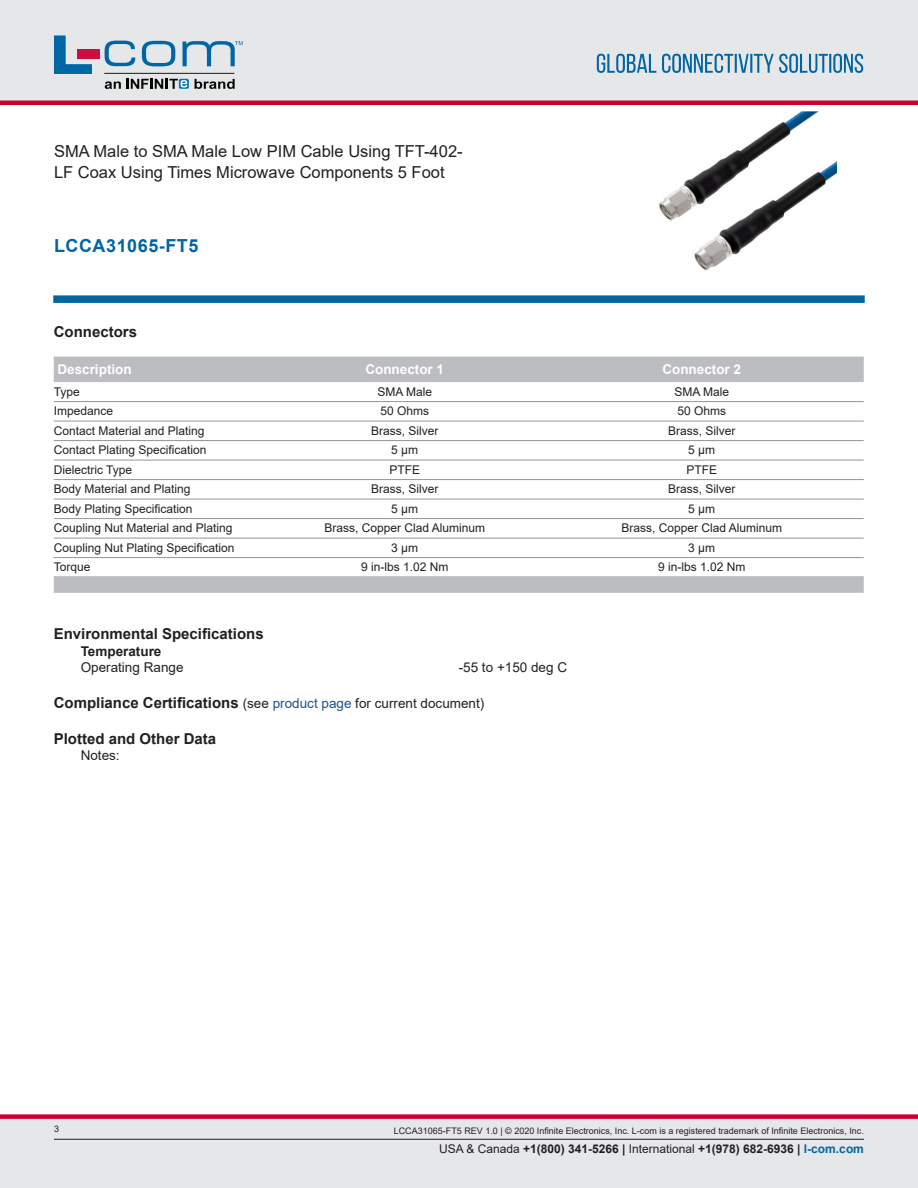
<style>
.page{position:relative;width:918px;height:1188px;background:#fff}
.page>*{position:absolute;margin:0;border:0;box-sizing:border-box;transform-origin:0 0}
.PN{font:700 18px "Arial";letter-spacing:.03em;color:#0065a4}
.Web_Description_Para{font:16.5px/21px "Arial";color:#231f20}
.Head1_for_Compliance{font:700 15px "Arial";color:#231f20}
.Head1{font:700 15px "Arial";color:#231f20}
.Head2{font:700 15px "Arial";color:#231f20}
.Specs_Para{font:13.5px "Arial";color:#231f20}
.LCOM_Table_Header_Lo{font:700 13.5px "Arial";color:#fff}
.Head2_after_Head1{font:700 13.5px "Arial";color:#231f20}
.Table_Body_Connector{font:12px "Arial";color:#231f20}
.t1{font:700 12px "Arial";color:#231f20}
.t2{font:9px "Arial";color:#231f20}
.s1{font-weight:400;font-size:13.5px}
.s2{font-weight:400;font-size:13.5px;color:#1a5392}
.s3{font-weight:400}
.s4{color:#0065a4}
</style>
<div class="page">
<svg style="left:53px;top:295px;width:812px;height:8px;background:#0f6ea3"></svg>
<img style="left:658px;top:111px;width:178px;height:160px">
<div style="left:54px;top:357px;width:810px;height:25px;background:#bcbdc0"></div>
<hr style="left:54px;top:401px;width:810px;height:1px;background:#939598">
<hr style="left:54px;top:421px;width:810px;height:1px;background:#939598">
<hr style="left:54px;top:440px;width:810px;height:1px;background:#939598">
<hr style="left:54px;top:460px;width:810px;height:1px;background:#939598">
<hr style="left:54px;top:479px;width:810px;height:1px;background:#939598">
<hr style="left:54px;top:499px;width:810px;height:1px;background:#939598">
<hr style="left:54px;top:518px;width:810px;height:1px;background:#939598">
<hr style="left:54px;top:538px;width:810px;height:1px;background:#939598">
<hr style="left:54px;top:557px;width:810px;height:1px;background:#939598">
<div style="left:54px;top:576px;width:810px;height:17px;background:#bcbdc0"></div>
<div style="left:0;top:0;width:918px;height:102px;background:#e6e7e9"></div>
<div style="left:0;top:100px;width:918px;height:5px;background:#c03"></div>
<div style="left:0;top:1119px;width:918px;height:69px;background:#e6e7e9"></div>
<div style="left:0;top:1114px;width:918px;height:5px;background:#c03"></div>
<hr style="left:54px;top:1139px;width:810px;height:1px;background:#231f20">
<hr style="left:104px;top:73px;width:130px;height:1px;background:#1d1b00">
<svg style="left:54px;top:35px;width:38px;height:39px"></svg>
<svg style="left:142px;top:41px;width:33px;height:25px"></svg>
<svg style="left:105px;top:41px;width:30px;height:25px"></svg>
<div style="left:77px;top:49px;width:23px;height:9px;background:#cd0d40"></div>
<svg style="left:179px;top:79px;width:10px;height:10px"></svg>
<svg style="left:127px;top:79px;width:60px;height:10px"></svg>
<svg style="left:195px;top:79px;width:40px;height:10px"></svg>
<svg style="left:105px;top:81px;width:16px;height:8px"></svg>
<svg style="left:183px;top:41px;width:60px;height:25px"></svg>
<svg style="left:597px;top:54px;width:266px;height:19px"></svg>
<h1 class="Web_Description_Para" style="left:54px;top:141px;width:410px">SMA Male to SMA Male Low PIM Cable Using TFT-402-<br>LF Coax Using Times Microwave Components 5 Foot</h1>
<p class="PN" style="left:54px;top:233px;width:146px">LCCA31065-FT5</p>
<p class="Head2" style="left:54px;top:321px;width:85px">Connectors</p>
<p class="LCOM_Table_Header_Lo" style="left:57px;top:360px;width:76px">Description</p>
<p class="LCOM_Table_Header_Lo" style="left:365px;top:360px;width:80px">Connector 1</p>
<p class="LCOM_Table_Header_Lo" style="left:662px;top:360px;width:80px">Connector 2</p>
<p class="Table_Body_Connector" style="left:54px;top:383px;width:28px">Type</p>
<p class="Table_Body_Connector" style="left:377px;top:383px;width:56px">SMA Male</p>
<p class="Table_Body_Connector" style="left:674px;top:383px;width:56px">SMA Male</p>
<p class="Table_Body_Connector" style="left:54px;top:403px;width:61px">Impedance</p>
<p class="Table_Body_Connector" style="left:380px;top:403px;width:50px">50 Ohms</p>
<p class="Table_Body_Connector" style="left:677px;top:403px;width:50px">50 Ohms</p>
<p class="Table_Body_Connector" style="left:54px;top:422px;width:152px">Contact Material and Plating</p>
<p class="Table_Body_Connector" style="left:371px;top:422px;width:69px">Brass, Silver</p>
<p class="Table_Body_Connector" style="left:668px;top:422px;width:69px">Brass, Silver</p>
<p class="Table_Body_Connector" style="left:54px;top:442px;width:154px">Contact Plating Specification</p>
<p class="Table_Body_Connector" style="left:391px;top:442px;width:28px">5 µm</p>
<p class="Table_Body_Connector" style="left:688px;top:442px;width:28px">5 µm</p>
<p class="Table_Body_Connector" style="left:54px;top:461px;width:80px">Dielectric Type</p>
<p class="Table_Body_Connector" style="left:389px;top:461px;width:32px">PTFE</p>
<p class="Table_Body_Connector" style="left:686px;top:461px;width:32px">PTFE</p>
<p class="Table_Body_Connector" style="left:54px;top:481px;width:138px">Body Material and Plating</p>
<p class="Table_Body_Connector" style="left:371px;top:481px;width:69px">Brass, Silver</p>
<p class="Table_Body_Connector" style="left:668px;top:481px;width:69px">Brass, Silver</p>
<p class="Table_Body_Connector" style="left:54px;top:500px;width:140px">Body Plating Specification</p>
<p class="Table_Body_Connector" style="left:391px;top:500px;width:28px">5 µm</p>
<p class="Table_Body_Connector" style="left:688px;top:500px;width:28px">5 µm</p>
<p class="Table_Body_Connector" style="left:54px;top:520px;width:180px">Coupling Nut Material and Plating</p>
<p class="Table_Body_Connector" style="left:324px;top:520px;width:162px">Brass, Copper Clad Aluminum</p>
<p class="Table_Body_Connector" style="left:621px;top:520px;width:162px">Brass, Copper Clad Aluminum</p>
<p class="Table_Body_Connector" style="left:54px;top:539px;width:182px">Coupling Nut Plating Specification</p>
<p class="Table_Body_Connector" style="left:391px;top:539px;width:28px">3 µm</p>
<p class="Table_Body_Connector" style="left:688px;top:539px;width:28px">3 µm</p>
<p class="Table_Body_Connector" style="left:54px;top:559px;width:38px">Torque</p>
<p class="Table_Body_Connector" style="left:361px;top:559px;width:89px">9 in-lbs 1.02 Nm</p>
<p class="Table_Body_Connector" style="left:658px;top:559px;width:89px">9 in-lbs 1.02 Nm</p>
<p class="Head1" style="left:54px;top:623px;width:212px">Environmental Specifications</p>
<p class="Head2_after_Head1" style="left:81px;top:641px;width:82px">Temperature</p>
<p class="Specs_Para" style="left:81px;top:658px;width:104px">Operating Range</p>
<p class="Specs_Para" style="left:459px;top:658px;width:110px">-55 to +150 deg C</p>
<p class="Head1_for_Compliance" style="left:54px;top:692px;width:432px">Compliance Certifications <span class="s1">(see</span> <span class="s2">product page</span> <span class="s1">for current document)</span></p>
<p class="Head1_for_Compliance" style="left:54px;top:728px;width:164px">Plotted and Other Data</p>
<p class="Specs_Para" style="left:81px;top:746px;width:41px">Notes:</p>
<p class="t2" style="left:54px;top:1123px;width:7px">3</p>
<p class="t2" style="left:394px;top:1125px;width:472px">LCCA31065-FT5 REV 1.0 | © 2020 Infinite Electronics, Inc. L-com is a registered trademark of Infinite Electronics, Inc.</p>
<p class="t1" style="left:439px;top:1140px;width:426px"><span class="s3">USA &amp; Canada</span> +1(800) 341-5266 | <span class="s3">International</span> +1(978) 682-6936 | <span class="s4">l-com.com</span></p>
</div>
